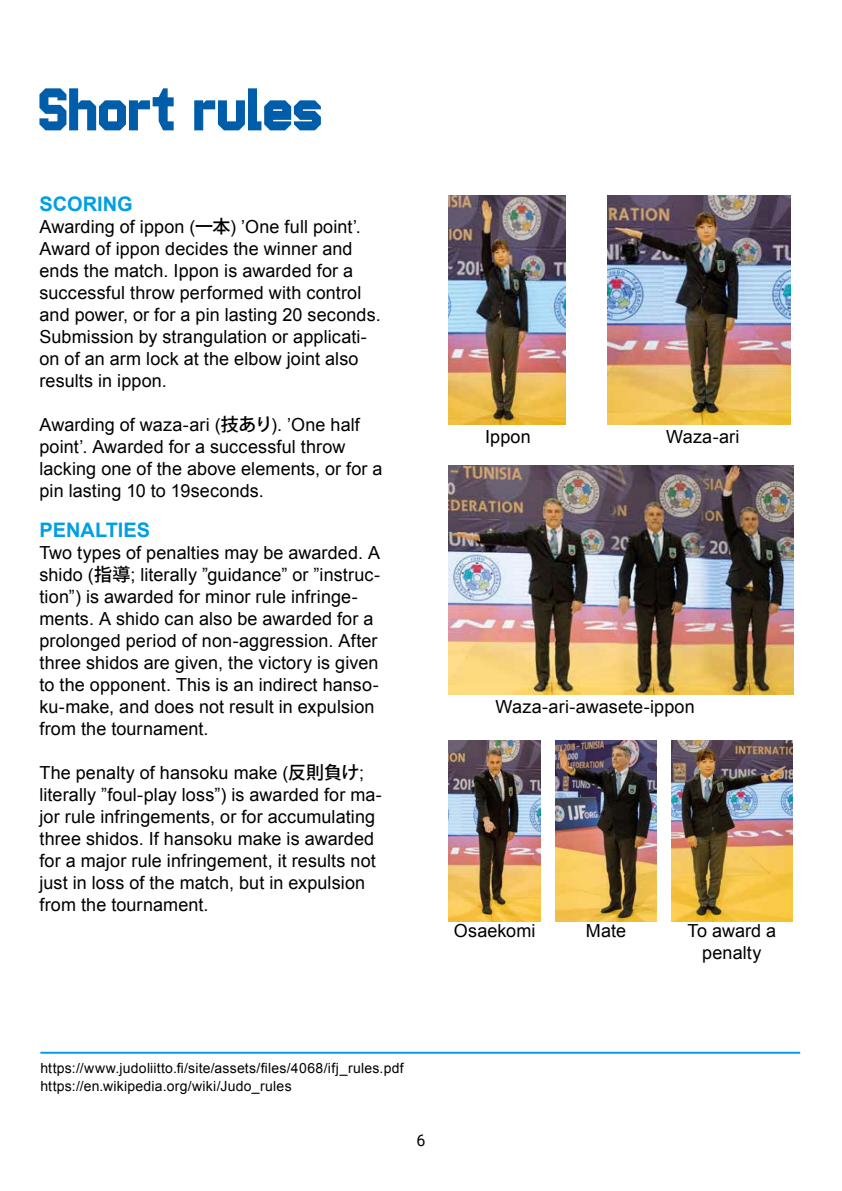
<style>
.page{position:relative;width:842px;height:1191px;background:#fff}
.page>*{position:absolute;margin:0;border:0;box-sizing:border-box;transform-origin:0 0}
.t1{font:60px "Pop Warner";letter-spacing:-.005em;color:#005da9}
.t2{font:700 20px "Arial";color:#009fe3}
.t3{font:18px/22px "Arial";letter-spacing:.005em;color:#000}
.t4{font:16px "Roboto";color:#000}
.t5{font:14px/18px "Arial";letter-spacing:.015em;color:#000}
.s1{font-family:"Koz Go Pro";font-weight:500}
</style>
<div class="page">
<img style="left:555px;top:741px;width:102px;height:180px">
<img style="left:448px;top:196px;width:117px;height:229px">
<img style="left:608px;top:196px;width:183px;height:229px">
<img style="left:448px;top:465px;width:345px;height:229px">
<img style="left:449px;top:741px;width:92px;height:180px">
<img style="left:671px;top:741px;width:122px;height:180px">
<hr style="left:40px;top:1051px;width:760px;height:2px;background:#009fe3">
<hr style="left:841px;top:367px;width:1px;height:508px;background:#0069b4">
<h1 class="t1" style="left:39px;top:78px;width:286px">Short rules</h1>
<p class="t2" style="left:39px;top:190px;width:95px">SCORING</p>
<p class="t3" style="left:39px;top:215px;width:343px">Awarding of ippon (<span class="s1">一本</span>) ’One full point’.<br>Award of ippon decides the winner and ends the match. Ippon is awarded for a successful throw performed with control and power, or for a pin lasting 20 seconds.<br>Submission by strangulation or applicati&shy;on of an arm lock at the elbow joint also results in ippon.</p>
<p class="t3" style="left:39px;top:413px;width:345px">Awarding of waza-ari (<span class="s1">技あり</span>). ’One half point’. Awarded for a successful throw lacking one of the above elements, or for a pin lasting 10 to 19seconds.</p>
<p class="t2" style="left:39px;top:516px;width:112px">PENALTIES</p>
<p class="t3" style="left:39px;top:541px;width:342px">Two types of penalties may be awarded. A shido (<span class="s1">指導</span>; literally ”guidance” or ”instruc&shy;tion”) is awarded for minor rule infringe&shy;ments. A shido can also be awarded for a prolonged period of non-aggression. After three shidos are given, the victory is given to the opponent. This is an indirect hanso&shy;ku-make, and does not result in expulsion from the tournament.</p>
<p class="t3" style="left:39px;top:761px;width:344px">The penalty of hansoku make (<span class="s1">反則負け</span>; literally ”foul-play loss”) is awarded for ma&shy;jor rule infringements, or for accumulating three shidos. If hansoku make is awarded for a major rule infringement, it results not just in loss of the match, but in expulsion from the tournament.</p>
<p class="t3" style="left:485px;top:426px;width:47px">Ippon</p>
<p class="t3" style="left:666px;top:426px;width:75px">Waza-ari</p>
<p class="t3" style="left:495px;top:695px;width:201px">Waza-ari-awasete-ippon</p>
<p class="t3" style="left:454px;top:920px;width:83px">Osaekomi</p>
<p class="t3" style="left:687px;top:920px;width:90px;text-align:center">To award a penalty</p>
<p class="t3" style="left:586px;top:920px;width:42px">Mate</p>
<p class="t5" style="left:40px;top:1059px;width:365px">https://www.judoliitto.fi/site/assets/files/4068/ifj_rules.pdf https://en.wikipedia.org/wiki/Judo_rules</p>
<p class="t4" style="left:416px;top:1129px;width:10px">6</p>
</div>
